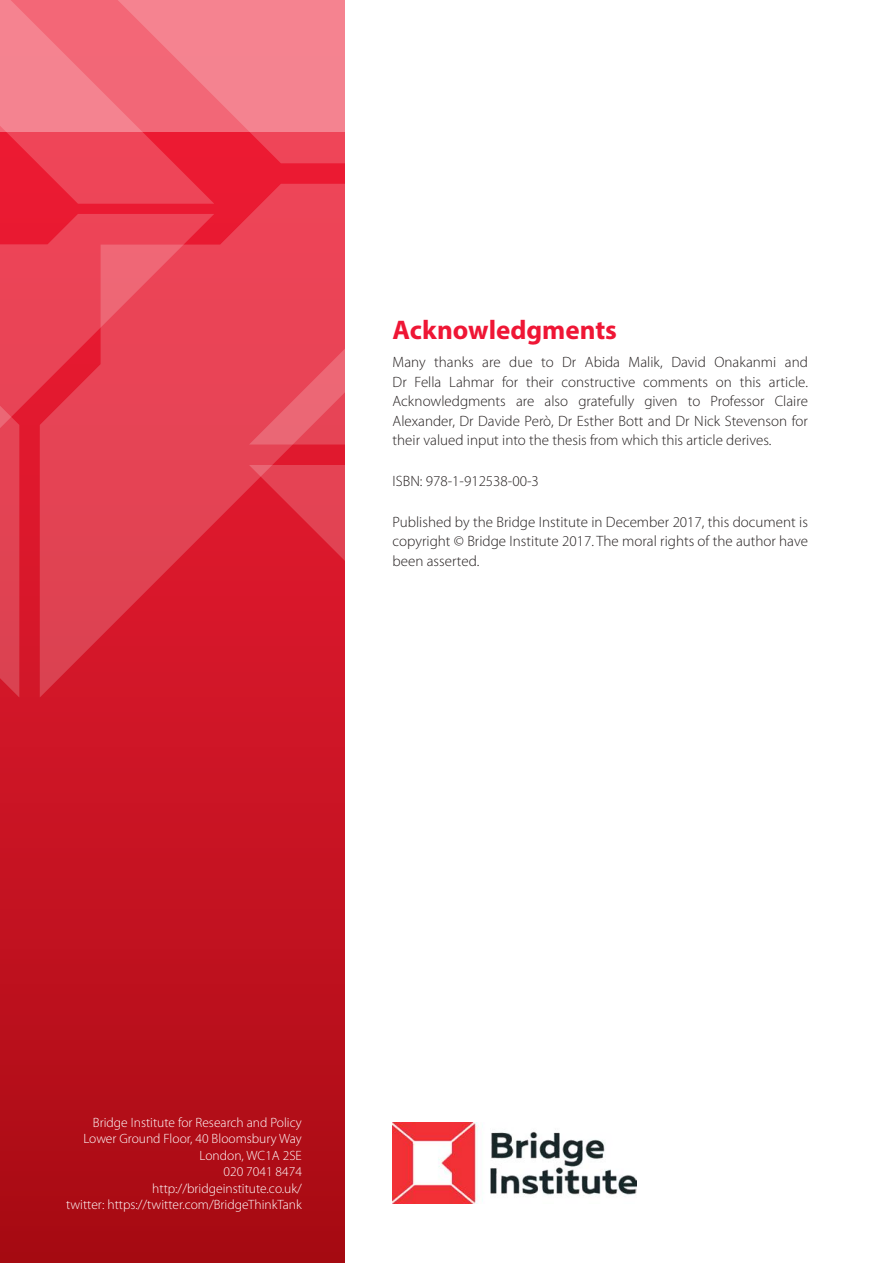
<style>
.page{position:relative;width:893px;height:1263px;background:#fff}
.page>*{position:absolute;margin:0;border:0;box-sizing:border-box;transform-origin:0 0}
.t1{font:700 27px "Myriad Pro";color:#ef1635}
.t2{font:300 15px/19.5px "Myriad Pro";color:#241f1f;text-align:justify}
.t3{font:300 13.5px/16.5px "Myriad Pro";color:#fff;text-align:right}
</style>
<div class="page">
<svg style="left:0;top:163px;width:344px;height:1100px;background:#bb101c"></svg>
<svg style="left:214px;top:184px;width:130px;height:513px;background:#e22e41"></svg>
<svg style="left:214px;top:0;width:35px;height:163px;background:#f26b7b"></svg>
<svg style="left:249px;top:465px;width:95px;height:514px;background:#d0192a"></svg>
<svg style="left:249px;top:0;width:95px;height:444px;background:#ed5667"></svg>
<svg style="left:0;top:0;width:214px;height:697px;background:#e74455"></svg>
<img style="left:393px;top:1123px;width:243px;height:80px">
<h1 class="t1" style="left:393px;top:312px;width:226px">Acknowledgments</h1>
<p class="t2" style="left:393px;top:353px;width:417px">Many thanks are due to Dr Abida Malik, David Onakanmi and Dr Fella Lahmar for their constructive comments on this article.<br>Acknowledgments are also gratefully given to Professor Claire Alexander, Dr Davide Però, Dr Esther Bott and Dr Nick Stevenson for their valued input into the thesis from which this article derives.</p>
<p class="t2" style="left:393px;top:471px;width:148px">ISBN: 978-1-912538-00-3</p>
<p class="t2" style="left:393px;top:512px;width:417px">Published by the Bridge Institute in December 2017, this document is copyright © Bridge Institute 2017. The moral rights of the author have been asserted.</p>
<p class="t3" style="left:66px;top:1114px;width:237px">Bridge Institute for Research and Policy<br>Lower Ground Floor, 40 Bloomsbury Way<br>London, WC1A 2SE<br>020 7041 8474<br>http://bridgeinstitute.co.uk/<br>twitter: https://twitter.com/BridgeThinkTank</p>
</div>
